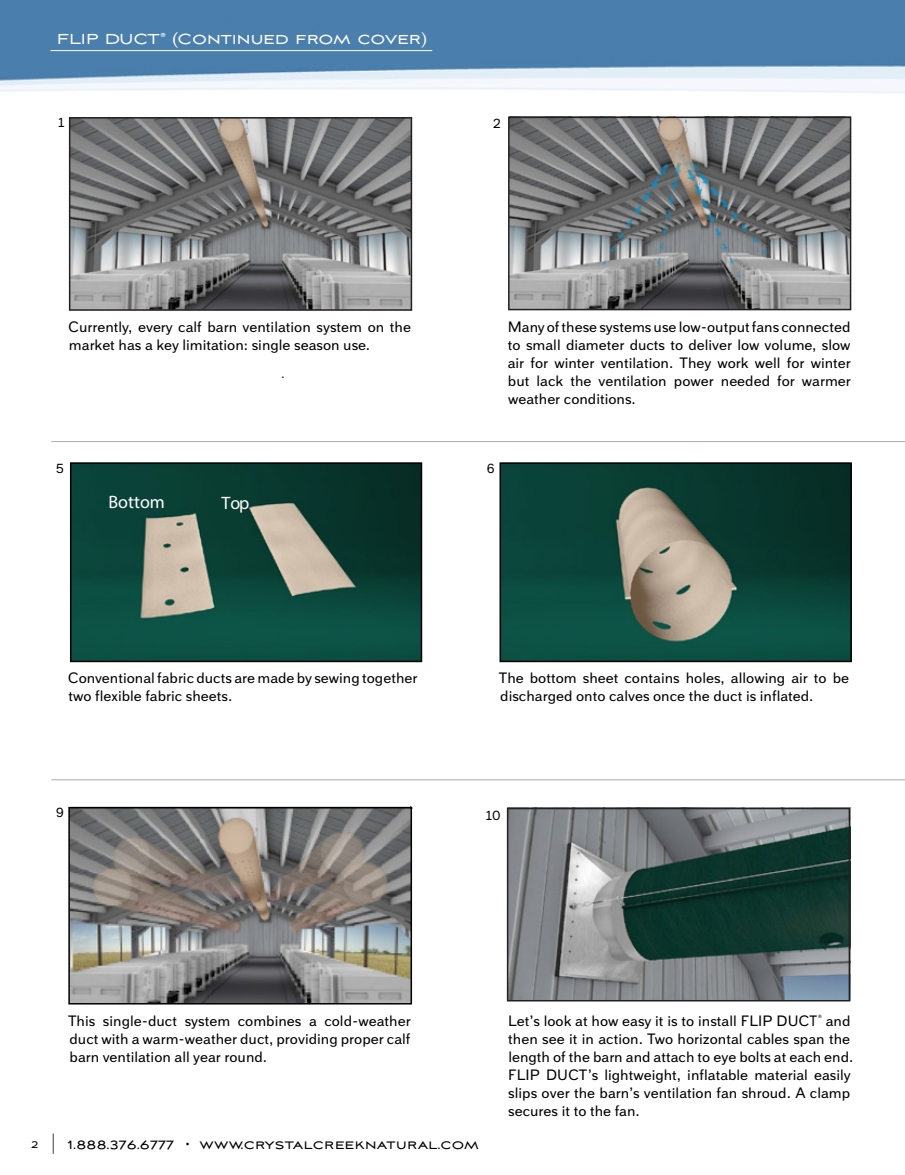
<style>
.page{position:relative;width:905px;height:1175px;background:#fff}
.page>*{position:absolute;margin:0;border:0;box-sizing:border-box;transform-origin:0 0}
.t1{font:18px "Aviano Sans";color:#fff}
.t2{font:18px "Myriad Pro";color:#fff}
.t3{font:15px/18px "Armitage";color:#000}
.t4{font:15px "Aviano Sans";letter-spacing:.02em;color:#000}
.t5{font:13.5px "Armitage";color:#000}
.t6{font:13.5px "Myriad Pro";color:#241f21}
.t7{font:700 6.15px "Aviano Sans";color:#fff}
.s1{font-size:12px}
.s2{font-weight:300;font-size:22.5px}
.s3{font-size:9px}
</style>
<div class="page">
<img style="left:0;top:0;width:904px;height:144px">
<img style="left:904px;top:0;width:1px;height:93px">
<hr style="left:50px;top:50px;width:382px;height:1px;background:#fff">
<img style="left:73px;top:465px;width:346px;height:194px">
<div style="left:70px;top:462px;width:352px;height:200px;border:2px solid #000"></div>
<img style="left:502px;top:465px;width:346px;height:194px">
<div style="left:499px;top:462px;width:352px;height:200px;border:2px solid #000"></div>
<hr style="left:51px;top:441px;width:853px;height:1px;background:#000">
<hr style="left:51px;top:779px;width:853px;height:1px;background:#000">
<svg style="left:507px;top:807px;width:343px;height:194px;background:#5c6c6b"></svg>
<img style="left:511px;top:120px;width:337px;height:187px">
<div style="left:508px;top:117px;width:343px;height:193px;border:2px solid #241f21"></div>
<svg style="left:69px;top:117px;width:343px;height:194px;background:#7d7e7e"></svg>
<svg style="left:68px;top:806px;width:345px;height:199px;background:#85827f"></svg>
<p class="t1" style="left:57px;top:29px;width:104px">FLIP DUCT</p>
<p class="t7" style="left:160px;top:32px;width:7px">®</p>
<p class="t1" style="left:172px;top:29px;width:256px">(Continued from cover)</p>
<p class="t5" style="left:58px;top:114px;width:8px">1</p>
<p class="t5" style="left:493px;top:115px;width:9px">2</p>
<p class="t3" style="left:68px;top:318px;width:344px">Currently, every calf barn ventilation system on the market has a key limitation: single season use.</p>
<p class="t3" style="left:507px;top:318px;width:344px;text-align:justify">Many of these systems use low-output fans connected to small diameter ducts to deliver low volume, slow air for winter ventilation. They work well for winter but lack the ventilation power needed for warmer weather conditions.</p>
<p class="t6" style="left:281px;top:365px;width:4px">.</p>
<p class="t5" style="left:56px;top:460px;width:9px">5</p>
<p class="t5" style="left:486px;top:460px;width:9px">6</p>
<p class="t2" style="left:108px;top:490px;width:58px">Bottom</p>
<p class="t2" style="left:221px;top:491px;width:29px">Top</p>
<p class="t3" style="left:68px;top:668px;width:351px">Conventional fabric ducts are made by sewing together two flexible fabric sheets.</p>
<p class="t3" style="left:499px;top:668px;width:352px">The bottom sheet contains holes, allowing air to be discharged onto calves once the duct is inflated.</p>
<p class="t5" style="left:56px;top:804px;width:9px">9</p>
<p class="t5" style="left:486px;top:807px;width:16px">10</p>
<p class="t3" style="left:68px;top:1011px;width:344px;text-align:justify">This single-duct system combines a cold-weather duct with a warm-weather duct, providing proper calf barn ventilation all year round.</p>
<p class="t3" style="left:508px;top:1011px;width:347px">Let’s look at how easy it is to install FLIP DUCT<sup>®</sup> and then see it in action. Two horizontal cables span the length of the barn and attach to eye bolts at each end.<br>FLIP DUCT’s lightweight, inflatable material easily slips over the barn’s ventilation fan shroud. A clamp secures it to the fan.</p>
<p class="t4" style="left:31px;top:1136px;width:449px"><span class="s1">2</span> <span class="s2">|</span> 1.888.376.6777 <span class="s3">•</span> www.crystalcreeknatural.com</p>
</div>
